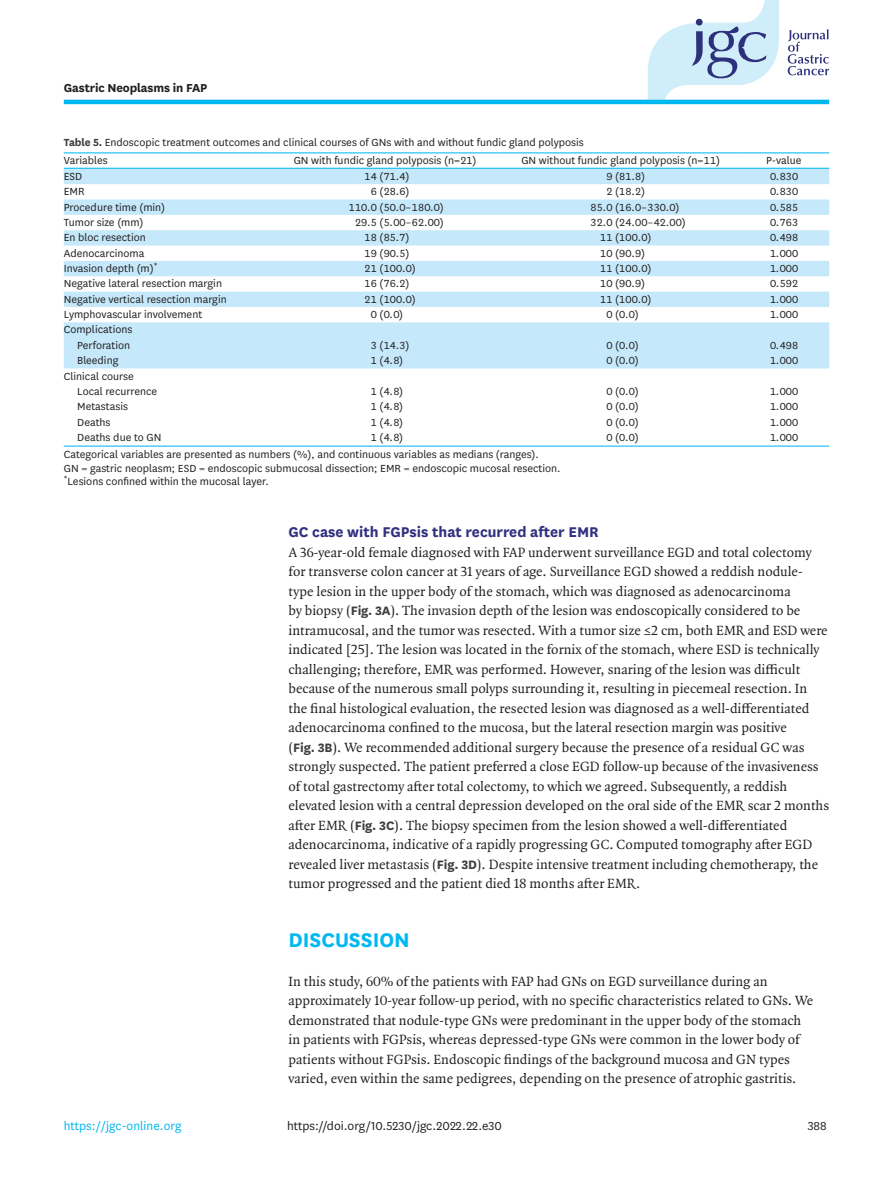
<style>
.page{position:relative;width:893px;height:1191px;background:#fff}
.page>*{position:absolute;margin:0;border:0;box-sizing:border-box;transform-origin:0 0}
.body_title1{font:700 23.1px "National";color:#00b8f0}
.body_title2{font:700 16.5px "National";color:#30317f}
.body_p_first{font:14.25px/19.5px "Quadraat OT";color:#231f20}
.doi_running_footer{font:13.5px "National";color:#231f20}
.t1{font:13.5px "National";color:#00b8f0}
.alt-title-type{font:700 13.5px "National";letter-spacing:-.01em;color:#231f20}
.tbody_entry{font:12px "National";color:#231f20}
.table-wrap-foot_p{font:12px "National";color:#231f20}
.table-wrap_caption{font:12px "National";color:#231f20}
.table-wrap-foot_p_fi{font:12px "National";color:#231f20}
.thead_entry{font:12px "National";color:#231f20}
.s1{font-weight:700;color:#3e3e3f}
.s2{font-family:"National";font-weight:700;color:#3e3e3f}
</style>
<div class="page">
<svg style="left:648px;top:0;width:131px;height:100px"></svg>
<svg style="left:788px;top:29px;width:41px;height:46px"></svg>
<hr style="left:64px;top:100px;width:765px;height:4px;background:#00b8f0">
<svg style="left:64px;top:169px;width:765px;height:199px;fill:#c5e9fa"></svg>
<svg style="left:64px;top:152px;width:13px;height:1px"></svg>
<hr style="left:77px;top:152px;width:190px;height:1px;background:#00b8f0">
<hr style="left:267px;top:152px;width:236px;height:1px;background:#00b8f0">
<hr style="left:503px;top:152px;width:235px;height:1px;background:#00b8f0">
<hr style="left:738px;top:152px;width:91px;height:1px;background:#00b8f0">
<svg style="left:64px;top:168px;width:13px;height:1px"></svg>
<hr style="left:77px;top:168px;width:190px;height:1px;background:#00b8f0">
<hr style="left:267px;top:168px;width:236px;height:1px;background:#00b8f0">
<hr style="left:503px;top:168px;width:235px;height:1px;background:#00b8f0">
<hr style="left:738px;top:168px;width:91px;height:1px;background:#00b8f0">
<svg style="left:64px;top:445px;width:13px;height:1px"></svg>
<hr style="left:77px;top:445px;width:190px;height:1px;background:#00b8f0">
<hr style="left:267px;top:445px;width:236px;height:1px;background:#00b8f0">
<hr style="left:503px;top:445px;width:235px;height:1px;background:#00b8f0">
<hr style="left:738px;top:445px;width:91px;height:1px;background:#00b8f0">
<p class="alt-title-type" style="left:64px;top:78px;width:145px">Gastric Neoplasms in FAP</p>
<p class="table-wrap_caption" style="left:64px;top:135px;width:521px"><span class="s1">Table 5.</span> Endoscopic treatment outcomes and clinical courses of GNs with and without fundic gland polyposis</p>
<p class="thead_entry" style="left:64px;top:152px;width:46px">Variables</p>
<p class="thead_entry" style="left:294px;top:152px;width:184px">GN with fundic gland polyposis (n=21)</p>
<p class="thead_entry" style="left:521px;top:152px;width:200px">GN without fundic gland polyposis (n=11)</p>
<p class="thead_entry" style="left:766px;top:152px;width:37px">P-value</p>
<p class="tbody_entry" style="left:64px;top:168px;width:20px">ESD</p>
<p class="tbody_entry" style="left:364px;top:168px;width:47px">14 (71.4)</p>
<p class="tbody_entry" style="left:606px;top:168px;width:40px">9 (81.8)</p>
<p class="tbody_entry" style="left:770px;top:168px;width:30px">0.830</p>
<p class="tbody_entry" style="left:64px;top:184px;width:22px">EMR</p>
<p class="tbody_entry" style="left:371px;top:184px;width:40px">6 (28.6)</p>
<p class="tbody_entry" style="left:606px;top:184px;width:40px">2 (18.2)</p>
<p class="tbody_entry" style="left:770px;top:184px;width:30px">0.830</p>
<p class="tbody_entry" style="left:64px;top:199px;width:103px">Procedure time (min)</p>
<p class="tbody_entry" style="left:348px;top:199px;width:97px">110.0 (50.0–180.0)</p>
<p class="tbody_entry" style="left:590px;top:199px;width:91px">85.0 (16.0–330.0)</p>
<p class="tbody_entry" style="left:770px;top:199px;width:30px">0.585</p>
<p class="tbody_entry" style="left:64px;top:214px;width:81px">Tumor size (mm)</p>
<p class="tbody_entry" style="left:355px;top:214px;width:91px">29.5 (5.00–62.00)</p>
<p class="tbody_entry" style="left:590px;top:214px;width:97px">32.0 (24.00–42.00)</p>
<p class="tbody_entry" style="left:770px;top:214px;width:30px">0.763</p>
<p class="tbody_entry" style="left:64px;top:230px;width:84px">En bloc resection</p>
<p class="tbody_entry" style="left:364px;top:230px;width:47px">18 (85.7)</p>
<p class="tbody_entry" style="left:600px;top:230px;width:53px">11 (100.0)</p>
<p class="tbody_entry" style="left:770px;top:230px;width:30px">0.498</p>
<p class="tbody_entry" style="left:64px;top:245px;width:82px">Adenocarcinoma</p>
<p class="tbody_entry" style="left:364px;top:245px;width:47px">19 (90.5)</p>
<p class="tbody_entry" style="left:600px;top:245px;width:47px">10 (90.9)</p>
<p class="tbody_entry" style="left:770px;top:245px;width:30px">1.000</p>
<p class="tbody_entry" style="left:64px;top:260px;width:95px">Invasion depth (m)<sup>*</sup></p>
<p class="tbody_entry" style="left:364px;top:260px;width:53px">21 (100.0)</p>
<p class="tbody_entry" style="left:600px;top:260px;width:53px">11 (100.0)</p>
<p class="tbody_entry" style="left:770px;top:260px;width:30px">1.000</p>
<p class="tbody_entry" style="left:64px;top:276px;width:160px">Negative lateral resection margin</p>
<p class="tbody_entry" style="left:364px;top:276px;width:47px">16 (76.2)</p>
<p class="tbody_entry" style="left:600px;top:276px;width:47px">10 (90.9)</p>
<p class="tbody_entry" style="left:770px;top:276px;width:30px">0.592</p>
<p class="tbody_entry" style="left:64px;top:291px;width:164px">Negative vertical resection margin</p>
<p class="tbody_entry" style="left:364px;top:291px;width:53px">21 (100.0)</p>
<p class="tbody_entry" style="left:600px;top:291px;width:53px">11 (100.0)</p>
<p class="tbody_entry" style="left:770px;top:291px;width:30px">1.000</p>
<p class="tbody_entry" style="left:64px;top:307px;width:140px">Lymphovascular involvement</p>
<p class="tbody_entry" style="left:371px;top:307px;width:34px">0 (0.0)</p>
<p class="tbody_entry" style="left:606px;top:307px;width:34px">0 (0.0)</p>
<p class="tbody_entry" style="left:770px;top:307px;width:30px">1.000</p>
<p class="tbody_entry" style="left:64px;top:322px;width:70px">Complications</p>
<p class="tbody_entry" style="left:77px;top:337px;width:55px">Perforation</p>
<p class="tbody_entry" style="left:371px;top:337px;width:40px">3 (14.3)</p>
<p class="tbody_entry" style="left:606px;top:337px;width:34px">0 (0.0)</p>
<p class="tbody_entry" style="left:770px;top:337px;width:30px">0.498</p>
<p class="tbody_entry" style="left:77px;top:353px;width:43px">Bleeding</p>
<p class="tbody_entry" style="left:371px;top:353px;width:34px">1 (4.8)</p>
<p class="tbody_entry" style="left:606px;top:353px;width:34px">0 (0.0)</p>
<p class="tbody_entry" style="left:770px;top:353px;width:30px">1.000</p>
<p class="tbody_entry" style="left:64px;top:368px;width:71px">Clinical course</p>
<p class="tbody_entry" style="left:77px;top:383px;width:82px">Local recurrence</p>
<p class="tbody_entry" style="left:371px;top:383px;width:34px">1 (4.8)</p>
<p class="tbody_entry" style="left:606px;top:383px;width:34px">0 (0.0)</p>
<p class="tbody_entry" style="left:770px;top:383px;width:30px">1.000</p>
<p class="tbody_entry" style="left:77px;top:399px;width:52px">Metastasis</p>
<p class="tbody_entry" style="left:371px;top:399px;width:34px">1 (4.8)</p>
<p class="tbody_entry" style="left:606px;top:399px;width:34px">0 (0.0)</p>
<p class="tbody_entry" style="left:770px;top:399px;width:30px">1.000</p>
<p class="tbody_entry" style="left:77px;top:414px;width:35px">Deaths</p>
<p class="tbody_entry" style="left:371px;top:414px;width:34px">1 (4.8)</p>
<p class="tbody_entry" style="left:606px;top:414px;width:34px">0 (0.0)</p>
<p class="tbody_entry" style="left:770px;top:414px;width:30px">1.000</p>
<p class="tbody_entry" style="left:77px;top:429px;width:86px">Deaths due to GN</p>
<p class="tbody_entry" style="left:371px;top:429px;width:34px">1 (4.8)</p>
<p class="tbody_entry" style="left:606px;top:429px;width:34px">0 (0.0)</p>
<p class="tbody_entry" style="left:770px;top:429px;width:30px">1.000</p>
<p class="table-wrap-foot_p_fi" style="left:64px;top:447px;width:477px">Categorical variables are presented as numbers (%), and continuous variables as medians (ranges).</p>
<p class="table-wrap-foot_p" style="left:64px;top:460px;width:498px">GN = gastric neoplasm; ESD = endoscopic submucosal dissection; EMR = endoscopic mucosal resection.</p>
<p class="table-wrap-foot_p" style="left:64px;top:474px;width:206px"><sup>*</sup>Lesions confined within the mucosal layer.</p>
<p class="body_title2" style="left:289px;top:520px;width:312px">GC case with FGPsis that recurred after EMR</p>
<p class="body_p_first" style="left:289px;top:542px;width:542px">A 36-year-old female diagnosed with FAP underwent surveillance EGD and total colectomy for transverse colon cancer at 31 years of age. Surveillance EGD showed a reddish nodule&shy;type lesion in the upper body of the stomach, which was diagnosed as adenocarcinoma<br>by biopsy (<span class="s2">Fig. 3A</span>). The invasion depth of the lesion was endoscopically considered to be intramucosal, and the tumor was resected. With a tumor size ≤2 cm, both EMR and ESD were indicated [25]. The lesion was located in the fornix of the stomach, where ESD is technically challenging; therefore, EMR was performed. However, snaring of the lesion was difficult because of the numerous small polyps surrounding it, resulting in piecemeal resection. In the final histological evaluation, the resected lesion was diagnosed as a well-differentiated adenocarcinoma confined to the mucosa, but the lateral resection margin was positive<br>(<span class="s2">Fig. 3B</span>). We recommended additional surgery because the presence of a residual GC was strongly suspected. The patient preferred a close EGD follow-up because of the invasiveness of total gastrectomy after total colectomy, to which we agreed. Subsequently, a reddish elevated lesion with a central depression developed on the oral side of the EMR scar 2 months after EMR (<span class="s2">Fig. 3C</span>). The biopsy specimen from the lesion showed a well-differentiated adenocarcinoma, indicative of a rapidly progressing GC. Computed tomography after EGD revealed liver metastasis (<span class="s2">Fig. 3D</span>). Despite intensive treatment including chemotherapy, the tumor progressed and the patient died 18 months after EMR.</p>
<p class="body_title1" style="left:289px;top:923px;width:123px">DISCUSSION</p>
<p class="body_p_first" style="left:289px;top:971px;width:526px">In this study, 60% of the patients with FAP had GNs on EGD surveillance during an approximately 10-year follow-up period, with no specific characteristics related to GNs. We demonstrated that nodule-type GNs were predominant in the upper body of the stomach in patients with FGPsis, whereas depressed-type GNs were common in the lower body of patients without FGPsis. Endoscopic findings of the background mucosa and GN types varied, even within the same pedigrees, depending on the presence of atrophic gastritis.</p>
<p class="doi_running_footer" style="left:808px;top:1116px;width:20px">388</p>
<p class="t1" style="left:64px;top:1116px;width:119px">https://jgc-online.org</p>
<p class="doi_running_footer" style="left:287px;top:1116px;width:216px">https://doi.org/10.5230/jgc.2022.22.e30</p>
</div>
